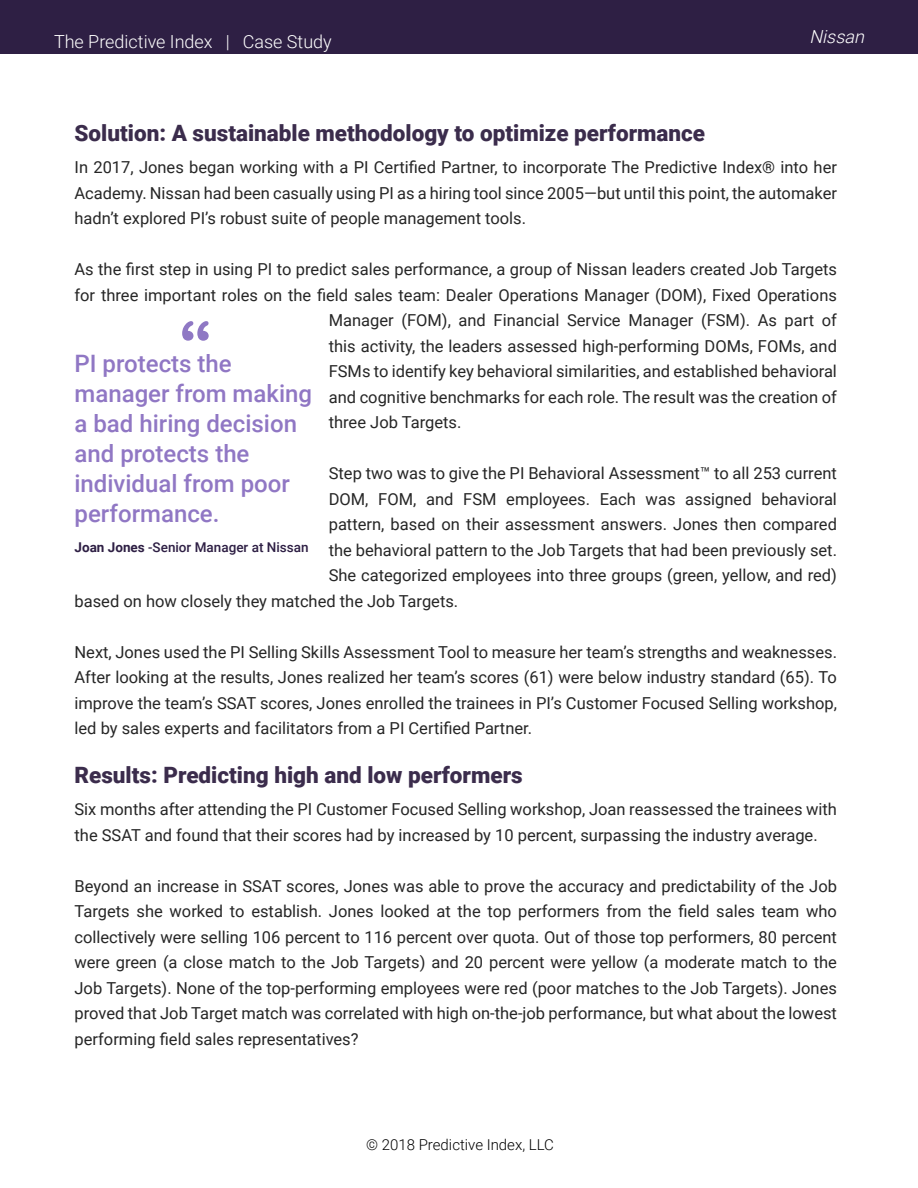
<style>
.page{position:relative;width:918px;height:1188px;background:#fff}
.page>*{position:absolute;margin:0;border:0;box-sizing:border-box;transform-origin:0 0}
.Body{font:500 24px/30px "Roboto";color:#9077c4}
.Subheading{font:900 22.5px "Roboto";color:#3b2c4c}
.t1{font:300 18px "Roboto";color:#fff}
.t2{font:italic 300 18px "Roboto";color:#fff}
.Body-2{font:16.5px/25.5px "Roboto";color:#262626;text-align:justify}
.t3{font:300 15px "Roboto";color:#000}
.Body-3{font:500 13.5px "Roboto";color:#2e1f44}
.s1{font-weight:700}
</style>
<div class="page">
<div style="left:0;top:0;width:918px;height:54px;background:#2e1f44"></div>
<svg style="left:182px;top:321px;width:27px;height:20px"></svg>
<p class="t1" style="left:54px;top:29px;width:279px">The Predictive Index | Case Study</p>
<p class="t2" style="left:809px;top:24px;width:61px">Nissan</p>
<p class="Subheading" style="left:75px;top:117px;width:632px">Solution: A sustainable methodology to optimize performance</p>
<p class="Body-2" style="left:75px;top:154px;width:764px">In 2017, Jones began working with a PI Certified Partner, to incorporate The Predictive Index® into her Academy. Nissan had been casually using PI as a hiring tool since 2005—but until this point, the automaker hadn’t explored PI’s robust suite of people management tools.</p>
<p class="Body-2" style="left:75px;top:256px;width:764px">As the first step in using PI to predict sales performance, a group of Nissan leaders created Job Targets</p>
<p class="Body-2" style="left:75px;top:282px;width:764px">for three important roles on the field sales team: Dealer Operations Manager (DOM), Fixed Operations</p>
<p class="Body-2" style="left:329px;top:307px;width:510px">Manager (FOM), and Financial Service Manager (FSM). As part of</p>
<p class="Body-2" style="left:329px;top:333px;width:510px">this activity, the leaders assessed high-performing DOMs, FOMs, and</p>
<p class="Body-2" style="left:329px;top:358px;width:510px">FSMs to identify key behavioral similarities, and established behavioral</p>
<p class="Body-2" style="left:329px;top:384px;width:510px">and cognitive benchmarks for each role. The result was the creation of</p>
<p class="Body-2" style="left:329px;top:409px;width:134px">three Job Targets.</p>
<p class="Body-2" style="left:329px;top:460px;width:510px">Step two was to give the PI Behavioral Assessment™ to all 253 current</p>
<p class="Body-2" style="left:329px;top:486px;width:510px">DOM, FOM, and FSM employees. Each was assigned behavioral</p>
<p class="Body-2" style="left:329px;top:511px;width:510px">pattern, based on their assessment answers. Jones then compared</p>
<p class="Body-2" style="left:329px;top:537px;width:510px">the behavioral pattern to the Job Targets that had been previously set.</p>
<p class="Body-2" style="left:329px;top:562px;width:510px">She categorized employees into three groups (green, yellow, and red)</p>
<p class="Body-2" style="left:75px;top:588px;width:385px">based on how closely they matched the Job Targets.</p>
<p class="Body-2" style="left:75px;top:639px;width:764px">Next, Jones used the PI Selling Skills Assessment Tool to measure her team’s strengths and weaknesses.<br>After looking at the results, Jones realized her team’s scores (61) were below industry standard (65). To improve the team’s SSAT scores, Jones enrolled the trainees in PI’s Customer Focused Selling workshop, led by sales experts and facilitators from a PI Certified Partner.</p>
<p class="Subheading" style="left:75px;top:759px;width:450px">Results: Predicting high and low performers</p>
<p class="Body-2" style="left:75px;top:796px;width:764px">Six months after attending the PI Customer Focused Selling workshop, Joan reassessed the trainees with the SSAT and found that their scores had by increased by 10 percent, surpassing the industry average.</p>
<p class="Body-2" style="left:75px;top:873px;width:764px">Beyond an increase in SSAT scores, Jones was able to prove the accuracy and predictability of the Job Targets she worked to establish. Jones looked at the top performers from the field sales team who collectively were selling 106 percent to 116 percent over quota. Out of those top performers, 80 percent were green (a close match to the Job Targets) and 20 percent were yellow (a moderate match to the Job Targets). None of the top-performing employees were red (poor matches to the Job Targets). Jones proved that Job Target match was correlated with high on-the-job performance, but what about the lowest performing field sales representatives?</p>
<p class="Body" style="left:75px;top:348px;width:239px">PI protects the manager from making a bad hiring decision and protects the individual from poor performance.</p>
<p class="Body-3" style="left:75px;top:538px;width:236px"><span class="s1">Joan Jones</span> -Senior Manager at Nissan</p>
<p class="t3" style="left:366px;top:1134px;width:189px">© 2018 Predictive Index, LLC</p>
</div>
